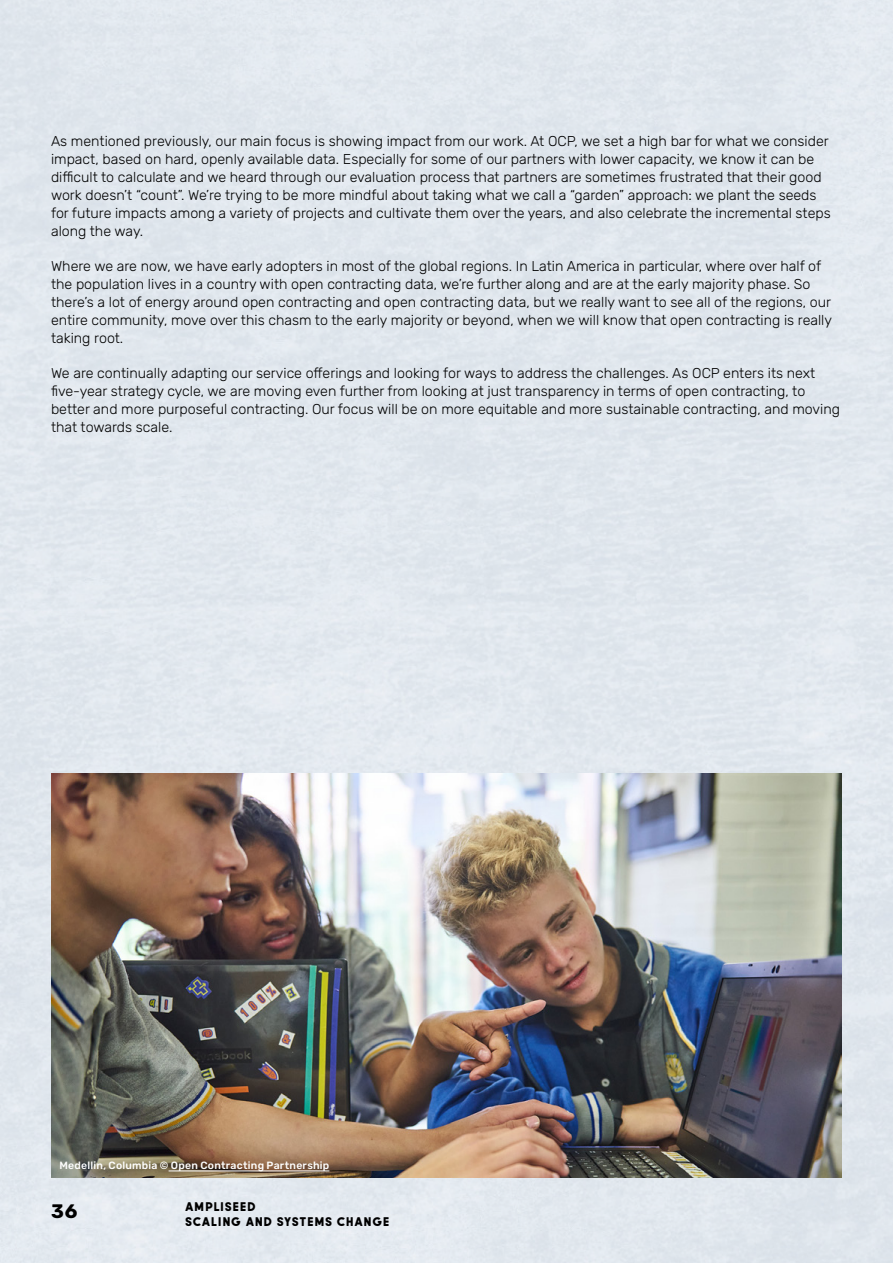
<style>
.page{position:relative;width:893px;height:1263px;background:#e1e7ee}
.page>*{position:absolute;margin:0;border:0;box-sizing:border-box;transform-origin:0 0}
.t1{font:700 19.5px "Rubik";color:#000}
.t2{font:300 14.25px/18px "Rubik";color:#000}
.t3{font:12px/15px "A Type Stencil 2.0";letter-spacing:.05em;color:#000}
.t4{font:500 10.5px "Rubik";letter-spacing:.02em;color:#fff}
</style>
<div class="page">
<img style="left:51px;top:774px;width:791px;height:404px">
<hr style="left:169px;top:1171px;width:160px;height:1px;background:#fff">
<p class="t2" style="left:51px;top:133px;width:781px">As mentioned previously, our main focus is showing impact from our work. At OCP, we set a high bar for what we consider impact, based on hard, openly available data. Especially for some of our partners with lower capacity, we know it can be difficult to calculate and we heard through our evaluation process that partners are sometimes frustrated that their good work doesn’t “count”. We’re trying to be more mindful about taking what we call a “garden” approach: we plant the seeds for future impacts among a variety of projects and cultivate them over the years, and also celebrate the incremental steps along the way.</p>
<p class="t2" style="left:51px;top:258px;width:783px">Where we are now, we have early adopters in most of the global regions. In Latin America in particular, where over half of the population lives in a country with open contracting data, we’re further along and are at the early majority phase. So there’s a lot of energy around open contracting and open contracting data, but we really want to see all of the regions, our entire community, move over this chasm to the early majority or beyond, when we will know that open contracting is really taking root.</p>
<p class="t2" style="left:51px;top:365px;width:791px">We are continually adapting our service offerings and looking for ways to address the challenges. As OCP enters its next five-year strategy cycle, we are moving even further from looking at just transparency in terms of open contracting, to better and more purposeful contracting. Our focus will be on more equitable and more sustainable contracting, and moving that towards scale.</p>
<p class="t4" style="left:60px;top:1160px;width:271px">Medellin, Columbia © Open Contracting Partnership</p>
<h1 class="t1" style="left:51px;top:1200px;width:28px">36</h1>
<p class="t3" style="left:185px;top:1199px;width:206px">AMPLISEED<br>SCALING AND SYSTEMS CHANGE</p>
</div>
